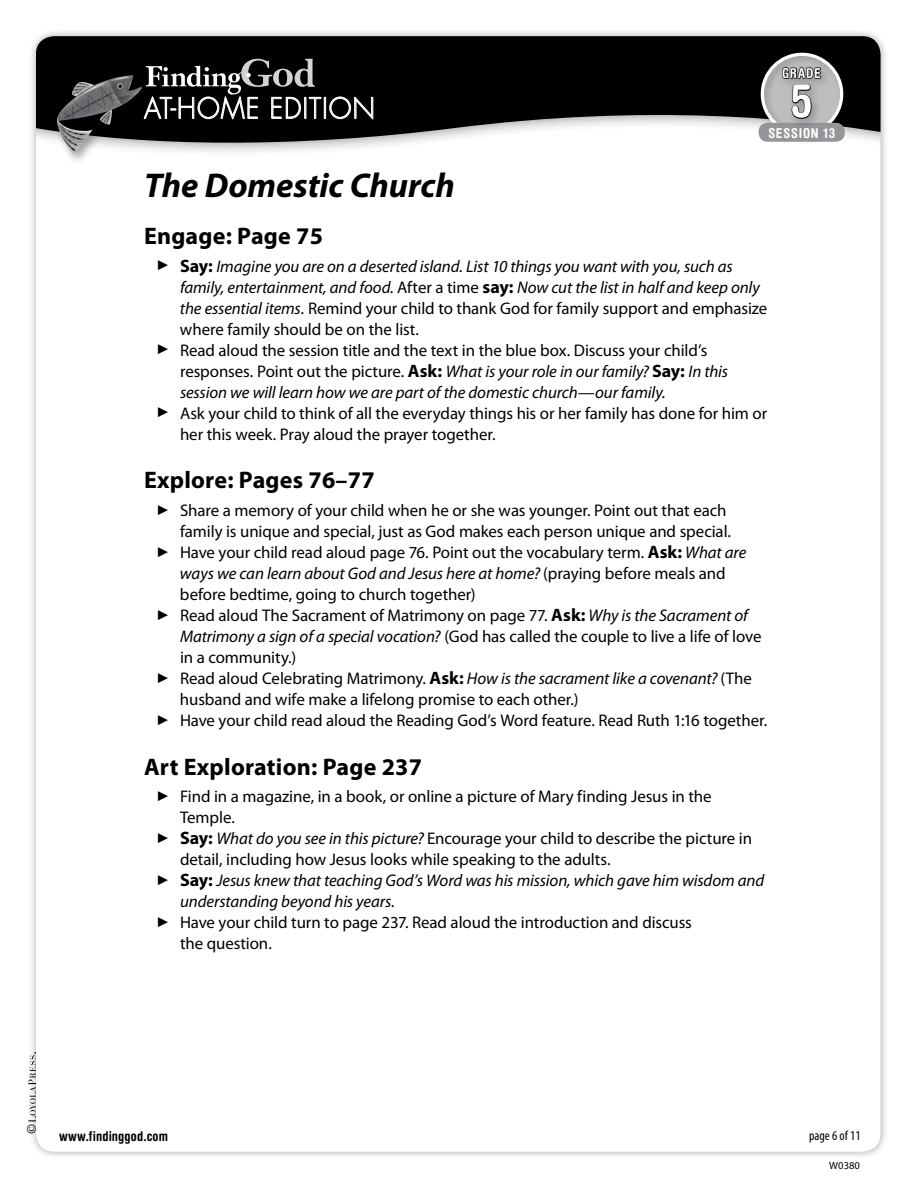
<style>
.page{position:relative;width:918px;height:1188px;background:#fff}
.page>*{position:absolute;margin:0;border:0;box-sizing:border-box;transform-origin:0 0}
.t1{font:700 condensed 46.2px "Helvetica Rounded LT Std";color:#fff}
.t2{font:italic 700 34.5px "Myriad Pro";letter-spacing:-.005em;color:#000}
.t3{font:300 27.9px "Futura Std";letter-spacing:.04em;color:#fff;scale:.95 1}
.t4{font:700 24px "Myriad Pro";letter-spacing:.01em;color:#000}
.t5{font:16.8px "Myriad Pro";letter-spacing:-.005em;color:#000}
.t6{font:italic 16.8px "Myriad Pro";letter-spacing:-.01em;color:#000}
.t7{font:700 condensed 13.65px "Helvetica Rounded LT Std";letter-spacing:.055em;color:#fff}
.t8{font:700 condensed 13.5px "Helvetica Rounded LT Std";letter-spacing:.02em;color:#000}
.t9{font:condensed 13.5px "Myriad Pro";letter-spacing:.005em;color:#000}
.t10{font:12px "Janson Text LT Std";color:#000}
.t11{font:10.5px "Myriad Pro";letter-spacing:.005em;color:#000}
.s1{font-weight:700;font-style:normal;font-size:18px}
.s2{font-style:normal}
.s3{font-style:italic}
.s4{font-weight:700;font-size:18px}
</style>
<div class="page">
<div style="left:28px;top:28px;width:861px;height:1132px;background:#000;opacity:.35"></div>
<div style="left:36px;top:36px;width:844px;height:1116px;background:#fff;border-radius:18px"></div>
<svg style="left:36px;top:36px;width:844px;height:116px;fill:#000"></svg>
<svg style="left:28px;top:1052px;width:8px;height:70px"></svg>
<div style="left:53px;top:71px;width:100px;height:95px;background:#000;opacity:.35"></div>
<img style="left:55px;top:75px;width:87px;height:80px">
<div style="left:138px;top:92px;width:246px;height:38px;background:#000"></div>
<div style="left:324px;top:97px;width:2px;height:22px;border:1px solid #fff"></div>
<svg style="left:329px;top:96px;width:44px;height:24px"></svg>
<svg style="left:144px;top:59px;width:177px;height:61px"></svg>
<div style="left:757px;top:49px;width:96px;height:96px;background:#000;opacity:.3"></div>
<div style="left:761px;top:53px;width:82px;height:82px;border:3px solid #fff;border-radius:50%"></div>
<div style="left:759px;top:123px;width:86px;height:19px;background:#939598;border-radius:9px"></div>
<div style="left:777px;top:62px;width:55px;height:67px;background:#000;opacity:.25"></div>
<svg style="left:781px;top:28px;width:41px;height:124px"></svg>
<h3 class="t3" style="left:144px;top:91px;width:245px">AT-HOME EDITION</h3>
<p class="t7" style="left:782px;top:65px;width:40px">Grade</p>
<h1 class="t1" style="left:790px;top:73px;width:24px">5</h1>
<p class="t7" style="left:768px;top:124px;width:68px">Session 13</p>
<h2 class="t2" style="left:144px;top:166px;width:313px">The Domestic Church</h2>
<h3 class="t4" style="left:144px;top:222px;width:181px">Engage: Page 75</h3>
<p class="t6" style="left:157px;top:257px;width:577px">▶ <span class="s1">Say:</span> Imagine you are on a deserted island. List 10 things you want with you, such as</p>
<p class="t6" style="left:180px;top:278px;width:581px">family, entertainment, and food. <span class="s2">After a time</span> <span class="s1">say:</span> Now cut the list in half and keep only</p>
<p class="t5" style="left:180px;top:299px;width:589px"><span class="s3">the essential items.</span> Remind your child to thank God for family support and emphasize</p>
<p class="t5" style="left:180px;top:320px;width:240px">where family should be on the list.</p>
<p class="t5" style="left:158px;top:341px;width:552px">▶ Read aloud the session title and the text in the blue box. Discuss your child’s</p>
<p class="t6" style="left:180px;top:362px;width:550px"><span class="s2">responses. Point out the picture.</span> <span class="s1">Ask:</span> What is your role in our family? <span class="s1">Say:</span> In this</p>
<p class="t6" style="left:180px;top:383px;width:487px">session we will learn how we are part of the domestic church—our family.</p>
<p class="t5" style="left:157px;top:404px;width:611px">▶ Ask your child to think of all the everyday things his or her family has done for him or</p>
<p class="t5" style="left:180px;top:425px;width:317px">her this week. Pray aloud the prayer together.</p>
<h3 class="t4" style="left:144px;top:467px;width:232px">Explore: Pages 76–77</h3>
<p class="t5" style="left:157px;top:501px;width:571px">▶ Share a memory of your child when he or she was younger. Point out that each</p>
<p class="t5" style="left:180px;top:522px;width:553px">family is unique and special, just as God makes each person unique and special.</p>
<p class="t5" style="left:157px;top:543px;width:590px">▶ Have your child read aloud page 76. Point out the vocabulary term. <span class="s4">Ask:</span> <span class="s3">What are</span></p>
<p class="t6" style="left:180px;top:564px;width:547px">ways we can learn about God and Jesus here at home? <span class="s2">(praying before meals and</span></p>
<p class="t5" style="left:180px;top:585px;width:297px">before bedtime, going to church together)</p>
<p class="t5" style="left:157px;top:606px;width:592px">▶ Read aloud The Sacrament of Matrimony on page 77. <span class="s4">Ask:</span> <span class="s3">Why is the Sacrament of</span></p>
<p class="t5" style="left:180px;top:627px;width:583px"><span class="s3">Matrimony a sign of a special vocation?</span> (God has called the couple to live a life of love</p>
<p class="t5" style="left:180px;top:648px;width:118px">in a community.)</p>
<p class="t5" style="left:157px;top:669px;width:596px">▶ Read aloud Celebrating Matrimony. <span class="s4">Ask:</span> <span class="s3">How is the sacrament like a covenant?</span> (The</p>
<p class="t5" style="left:180px;top:690px;width:400px">husband and wife make a lifelong promise to each other.)</p>
<p class="t5" style="left:157px;top:711px;width:611px">▶ Have your child read aloud the Reading God’s Word feature. Read Ruth 1:16 together.</p>
<h3 class="t4" style="left:144px;top:753px;width:280px">Art Exploration: Page 237</h3>
<p class="t5" style="left:157px;top:788px;width:556px">▶ Find in a magazine, in a book, or online a picture of Mary finding Jesus in the</p>
<p class="t5" style="left:180px;top:809px;width:56px">Temple.</p>
<p class="t5" style="left:157px;top:830px;width:596px">▶ <span class="s4">Say:</span> <span class="s3">What do you see in this picture?</span> Encourage your child to describe the picture in</p>
<p class="t5" style="left:180px;top:851px;width:432px">detail, including how Jesus looks while speaking to the adults.</p>
<p class="t6" style="left:157px;top:872px;width:608px">▶ <span class="s1">Say:</span> Jesus knew that teaching God’s Word was his mission, which gave him wisdom and</p>
<p class="t6" style="left:180px;top:893px;width:217px">understanding beyond his years.</p>
<p class="t5" style="left:157px;top:914px;width:536px">▶ Have your child turn to page 237. Read aloud the introduction and discuss</p>
<p class="t5" style="left:180px;top:935px;width:93px">the question.</p>
<p class="t10" style="left:24px;top:1134px;width:12px;rotate:-90deg">©</p>
<p class="t8" style="left:59px;top:1128px;width:110px">www.findinggod.com</p>
<p class="t9" style="left:809px;top:1128px;width:53px">page 6 of 11</p>
<p class="t11" style="left:829px;top:1160px;width:32px">W0380</p>
</div>
